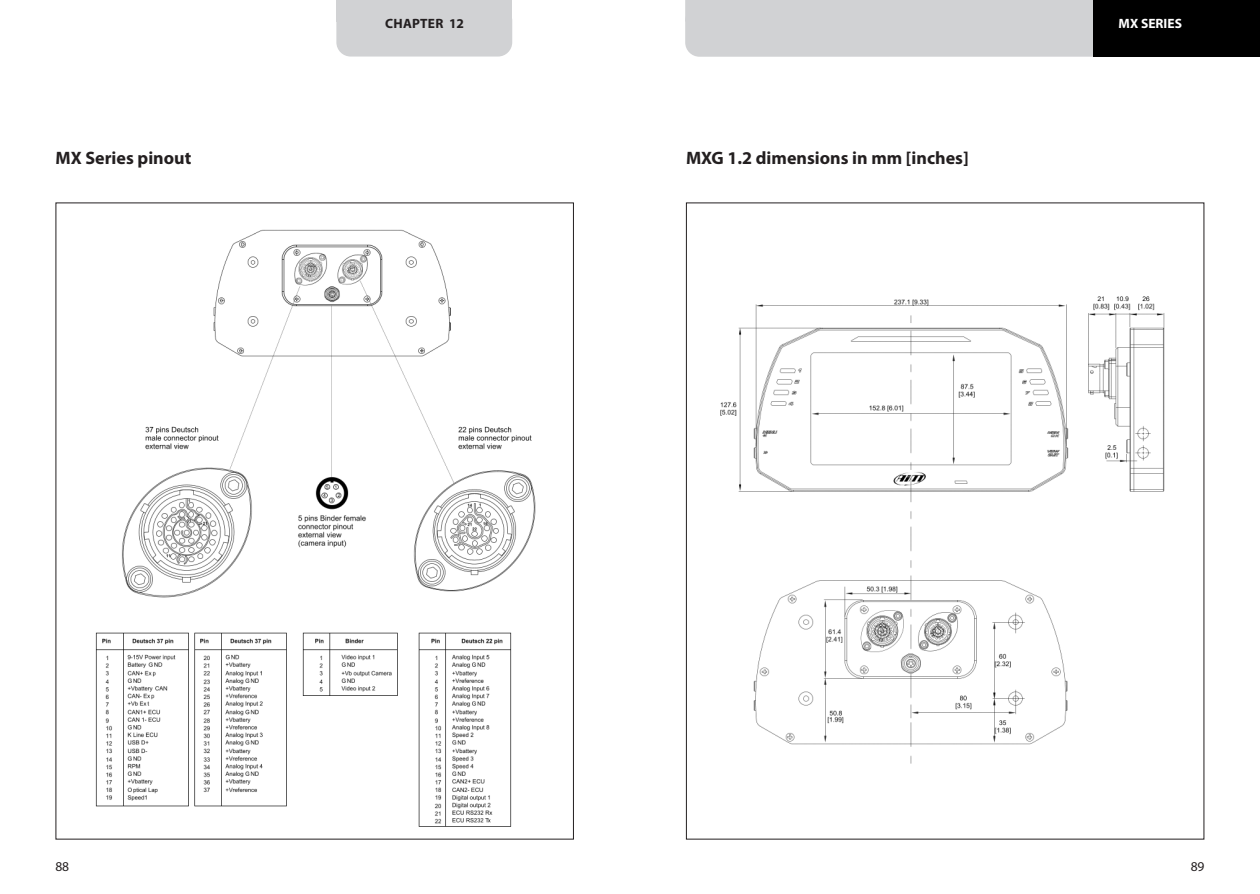
<style>
.page{position:relative;width:1260px;height:894px;background:#fff}
.page>*{position:absolute;margin:0;border:0;box-sizing:border-box;transform-origin:0 0}
.t1{font:700 18px "Myriad Pro";color:#231f20}
.t2{font:700 13.5px "Myriad Pro";letter-spacing:.02em;color:#231f20}
.t3{font:700 13.5px "Myriad Pro";color:#fff}
.t4{font:13.5px "Myriad Pro";color:#231f20}
</style>
<div class="page">
<div style="left:685px;top:0;width:557px;height:22px;background:#d1d2d4"></div>
<div style="left:685px;top:7px;width:557px;height:50px;background:#d1d2d4;border-radius:14px"></div>
<div style="left:1092px;top:0;width:167px;height:57px;background:#000"></div>
<div style="left:336px;top:0;width:176px;height:21px;background:#d1d2d4"></div>
<div style="left:336px;top:6px;width:176px;height:51px;background:#d1d2d4;border-radius:14px"></div>
<img style="left:95px;top:229px;width:441px;height:598px">
<img style="left:720px;top:296px;width:445px;height:468px">
<p class="t2" style="left:385px;top:19px;width:80px">CHAPTER 12</p>
<p class="t3" style="left:1118px;top:19px;width:65px">MX SERIES</p>
<p class="t1" style="left:56px;top:151px;width:137px">MX Series pinout</p>
<p class="t1" style="left:686px;top:151px;width:284px">MXG 1.2 dimensions in mm [inches]</p>
<p class="t4" style="left:56px;top:860px;width:15px">88</p>
<p class="t4" style="left:1190px;top:860px;width:15px">89</p>
</div>
